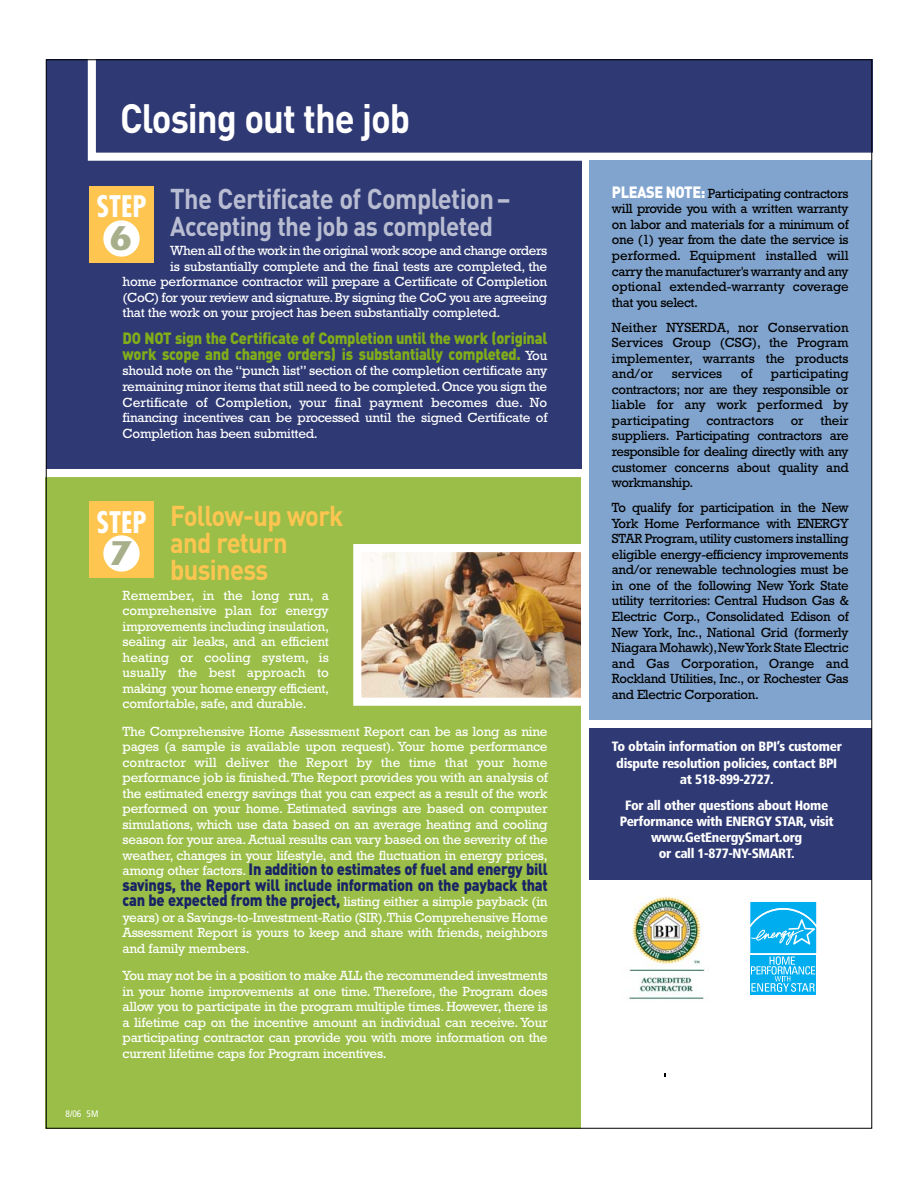
<style>
.page{position:relative;width:918px;height:1188px;background:#fff}
.page>*{position:absolute;margin:0;border:0;box-sizing:border-box;transform-origin:0 0}
.t1{font:700 40.5px "DIN";letter-spacing:-.025em;color:#fff;scale:.9 1}
.t2{font:700 condensed 31.65px "Futura";color:#a7ae8a;scale:1.5 1}
.t3{font:700 condensed 28.95px "Futura";color:#fff}
.t4{font:700 28.35px/27px "DIN";letter-spacing:-.025em;color:#fec551;scale:.9 1}
.t5{font:700 28.35px "DIN";letter-spacing:-.02em;color:#b9bdd1;scale:.9 1}
.t6{font:700 27px "DIN";letter-spacing:-.025em;color:#b9bdd1;scale:.9 1}
.t7{font:900 16.2px/15.5px "DIN";letter-spacing:-.015em;color:#172365;scale:.9 1}
.t8{font:900 16.2px/15.5px "DIN";letter-spacing:-.015em;color:#80ae1a;scale:.9 1}
.t9{font:13.5px/15.6px "Rockwell";letter-spacing:-.02em;color:#fff;text-align:justify}
.t10{font:13.5px/15.6px "Rockwell";letter-spacing:-.015em;color:#000;text-align:justify}
.t11{font:900 condensed 13.5px/16.2px "Frutiger";letter-spacing:-.025em;color:#fff;text-align:center}
.t12{font:13.5px "Rockwell";letter-spacing:-.04em;color:#fff}
.t13{font:condensed 9.45px "Frutiger";color:#fff}
.s1{font-family:"Rockwell";font-weight:400;font-size:13.5px;color:#fff}
.s2{font-family:"DIN";font-weight:900;font-size:16.2px;color:#172365}
.s3{font-family:"DIN";font-weight:900;font-size:16.2px;color:#fff}
</style>
<div class="page">
<div style="left:46px;top:59px;width:535px;height:494px;background:#2f3974"></div>
<svg style="left:88px;top:61px;width:782px;height:100px"></svg>
<div style="left:48px;top:469px;width:533px;height:658px;background:#9abe48"></div>
<img style="left:362px;top:553px;width:218px;height:144px">
<div style="left:353px;top:544px;width:236px;height:162px;border:8px solid #fff"></div>
<div style="left:589px;top:161px;width:283px;height:573px;background:#81a4ce"></div>
<div style="left:589px;top:726px;width:283px;height:154px;background:#2f3974"></div>
<div style="left:585px;top:721px;width:287px;height:7px;background:#fff"></div>
<div style="left:90px;top:186px;width:64px;height:76px;background:#fec551"></div>
<div style="left:103px;top:220px;width:37px;height:37px;background:#fff;border-radius:50%"></div>
<div style="left:90px;top:501px;width:64px;height:76px;background:#fec551"></div>
<div style="left:103px;top:535px;width:37px;height:37px;background:#fff;border-radius:50%"></div>
<svg style="left:816px;top:902px;width:1px;height:51px"></svg>
<div style="left:750px;top:955px;width:66px;height:40px;background:#00adef"></div>
<svg style="left:750px;top:902px;width:66px;height:90px"></svg>
<img style="left:629px;top:896px;width:76px;height:104px">
<h1 class="t1" style="left:120px;top:104px;width:324px">Closing out the job</h1>
<h3 class="t5" style="left:170px;top:189px;width:380px">The Certificate of Completion–</h3>
<h3 class="t6" style="left:170px;top:216px;width:360px">Accepting the job as completed</h3>
<p class="t12" style="left:170px;top:246px;width:379px">When all of the work in the original work scope and change orders</p>
<p class="t9" style="left:170px;top:260px;width:379px">is substantially complete and the final tests are completed, the</p>
<p class="t9" style="left:123px;top:275px;width:426px">home performance contractor will prepare a Certificate of Completion</p>
<p class="t9" style="left:123px;top:291px;width:426px">(CoC) for your review and signature.By signing the CoC you are agreeing</p>
<p class="t9" style="left:123px;top:306px;width:379px">that the work on your project has been substantially completed.</p>
<p class="t8" style="left:123px;top:332px;width:473px">DO NOT sign the Certificate of Completion until the work (original work scope and change orders) is substantially completed. <span class="s1">You</span></p>
<p class="t9" style="left:123px;top:365px;width:426px">should note on the “punch list” section of the completion certificate any remaining minor items that still need to be completed.Once you sign the Certificate of Completion, your final payment becomes due. No financing incentives can be processed until the signed Certificate of Completion has been submitted.</p>
<h3 class="t3" style="left:96px;top:194px;width:52px">STEP</h3>
<h2 class="t2" style="left:109px;top:225px;width:17px">6</h2>
<h3 class="t4" style="left:170px;top:506px;width:194px">Follow-up work and return business</h3>
<p class="t9" style="left:123px;top:589px;width:208px">Remember, in the long run, a comprehensive plan for energy improvements including insulation, sealing air leaks, and an efficient heating or cooling system, is usually the best approach to making your home energy efficient, comfortable, safe, and durable.</p>
<p class="t9" style="left:123px;top:725px;width:427px">The Comprehensive Home Assessment Report can be as long as nine pages (a sample is available upon request). Your home performance contractor will deliver the Report by the time that your home performance job is finished.The Report provides you with an analysis of the estimated energy savings that you can expect as a result of the work performed on your home. Estimated savings are based on computer simulations, which use data based on an average heating and cooling season for your area. Actual results can vary based on the severity of the weather, changes in your lifestyle, and the fluctuation in energy prices,</p>
<p class="t7" style="left:123px;top:863px;width:474px"><span class="s1">among other factors.</span> In addition to estimates of fuel and energy bill savings, the Report will include information on the payback that</p>
<p class="t9" style="left:123px;top:895px;width:427px"><span class="s2">can be expected from the project,</span> listing either a simple payback (in years) or a Savings-to-Investment-Ratio (SIR).This Comprehensive Home Assessment Report is yours to keep and share with friends, neighbors and family members.</p>
<p class="t9" style="left:123px;top:969px;width:427px">You may not be in a position to make ALL the recommended investments in your home improvements at one time. Therefore, the Program does allow you to participate in the program multiple times. However, there is a lifetime cap on the incentive amount an individual can receive. Your participating contractor can provide you with more information on the current lifetime caps for Program incentives.</p>
<h3 class="t3" style="left:96px;top:509px;width:52px">STEP</h3>
<h2 class="t2" style="left:109px;top:540px;width:17px">7</h2>
<p class="t13" style="left:65px;top:1110px;width:34px">8/06 5M</p>
<p class="t10" style="left:612px;top:187px;width:238px"><span class="s3">PLEASE NOTE:</span> Participating contractors will provide you with a written warranty on labor and materials for a minimum of one (1) year from the date the service is performed. Equipment installed will carry the manufacturer's warranty and any optional extended-warranty coverage that you select.</p>
<p class="t10" style="left:612px;top:321px;width:238px">Neither NYSERDA, nor Conservation Services Group (CSG), the Program implementer, warrants the products and/or</p>
<p class="t10" style="left:672px;top:367px;width:52px">services</p>
<p class="t10" style="left:741px;top:367px;width:13px">of</p>
<p class="t10" style="left:612px;top:368px;width:238px;text-indent:159px">participating contractors; nor are they responsible or liable for any work performed by participating contractors or their suppliers. Participating contractors are responsible for dealing directly with any customer concerns about quality and workmanship.</p>
<p class="t10" style="left:612px;top:501px;width:238px">To qualify for participation in the New York Home Performance with ENERGY STAR Program,utility customers installing eligible energy-efficiency improvements and/or renewable technologies must be in one of the following New York State utility territories: Central Hudson Gas &amp; Electric Corp., Consolidated Edison of New York, Inc., National Grid (formerly Niagara Mohawk),New York State Electric and Gas Corporation, Orange and Rockland Utilities, Inc., or Rochester Gas and Electric Corporation.</p>
<p class="t11" style="left:612px;top:740px;width:232px">To obtain information on BPI’s customer dispute resolution policies, contact BPI at 518-899-2727.</p>
<p class="t11" style="left:620px;top:798px;width:215px">For all other questions about Home<br>Performance with ENERGY STAR, visit www.GetEnergySmart.org<br>or call 1-877-NY-SMART.</p>
</div>
